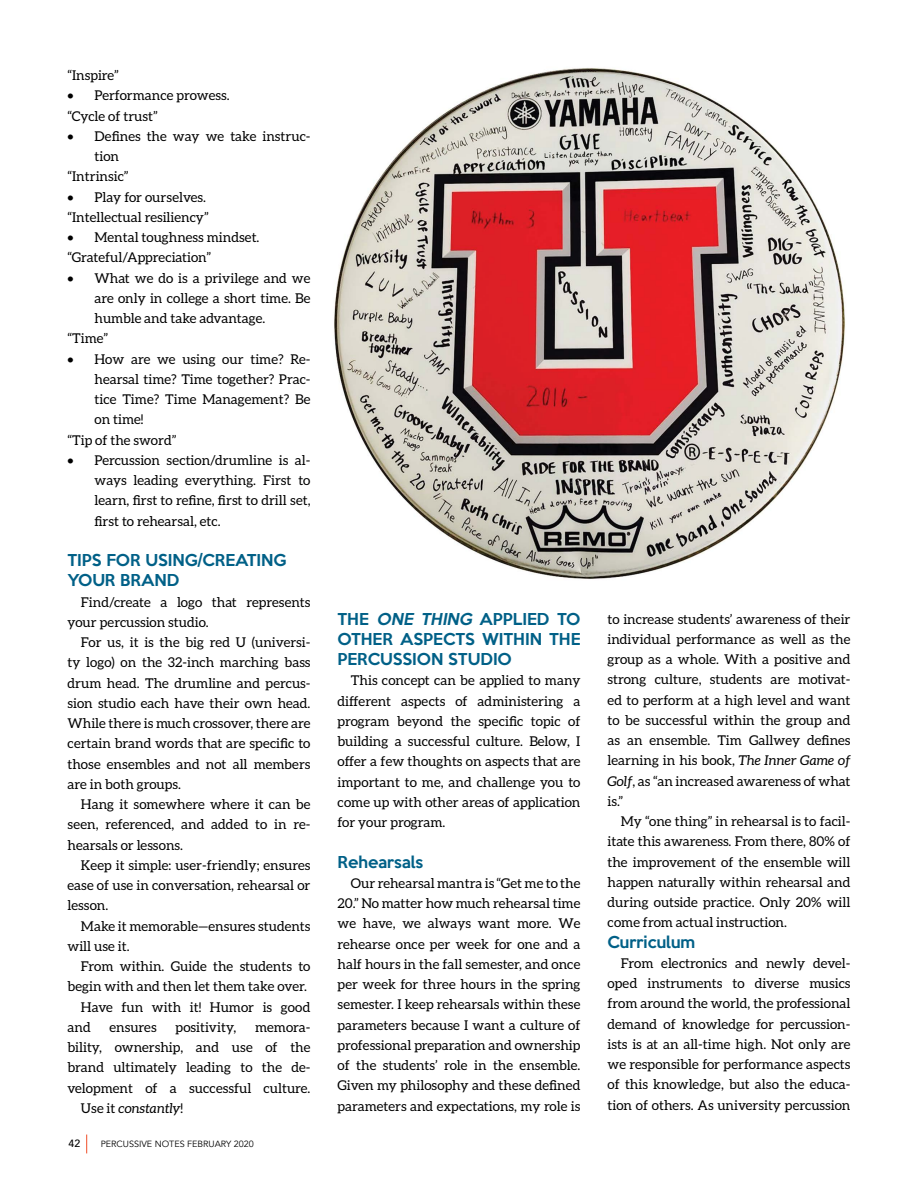
<style>
.page{position:relative;width:918px;height:1188px;background:#fff}
.page>*{position:absolute;margin:0;border:0;box-sizing:border-box;transform-origin:0 0}
.t1{font:500 15px/20.2px "Keep Calm";color:#006087}
.t2{font:13.5px/20.2px "Aleo";color:#000;text-align:justify}
.t3{font:italic 13.5px "Aleo";color:#000}
.t4{font:500 10.5px "Avenir";color:#000}
.t5{font:9px "Avenir";color:#000}
.s1{font-style:normal}
.s2{font-style:italic}
</style>
<div class="page">
<svg style="left:86px;top:1135px;width:1px;height:18px"></svg>
<img style="left:334px;top:68px;width:511px;height:511px">
<p class="t2" style="left:68px;top:65px;width:53px">“Inspire”</p>
<p class="t2" style="left:68px;top:85px;width:164px">• Performance prowess. “Cycle of trust”</p>
<p class="t2" style="left:68px;top:126px;width:245px">• Defines the way we take instruc-</p>
<p class="t2" style="left:94px;top:146px;width:26px">tion</p>
<p class="t2" style="left:68px;top:166px;width:63px">“Intrinsic”</p>
<p class="t2" style="left:68px;top:187px;width:143px">• Play for ourselves. “Intellectual resiliency”</p>
<p class="t2" style="left:68px;top:227px;width:194px">• Mental toughness mindset. “Grateful/Appreciation”</p>
<p class="t2" style="left:68px;top:268px;width:244px">• What we do is a privilege and we</p>
<p class="t2" style="left:94px;top:288px;width:218px">are only in college a short time. Be</p>
<p class="t2" style="left:94px;top:308px;width:172px">humble and take advantage.</p>
<p class="t2" style="left:68px;top:328px;width:42px">“Time”</p>
<p class="t2" style="left:68px;top:349px;width:244px">• How are we using our time? Re-</p>
<p class="t2" style="left:94px;top:369px;width:218px">hearsal time? Time together? Prac-</p>
<p class="t2" style="left:94px;top:389px;width:218px">tice Time? Time Management? Be</p>
<p class="t2" style="left:94px;top:409px;width:51px">on time!</p>
<p class="t2" style="left:68px;top:430px;width:110px">“Tip of the sword”</p>
<p class="t2" style="left:94px;top:450px;width:218px;text-indent:-27px">• Percussion section/drumline is al&shy;ways leading everything. First to learn, first to refine, first to drill set, first to rehearsal, etc.</p>
<p class="t1" style="left:68px;top:549px;width:221px">TIPS FOR USING/CREATING<br>YOUR BRAND</p>
<p class="t2" style="left:68px;top:592px;width:245px;text-indent:13px">Find/create a logo that represents your percussion studio.</p>
<p class="t2" style="left:68px;top:632px;width:245px;text-indent:13px">For us, it is the big red U (universi&shy;ty logo) on the 32-inch marching bass drum head. The drumline and percus&shy;sion studio each have their own head.<br>While there is much crossover, there are certain brand words that are specific to those ensembles and not all members are in both groups.</p>
<p class="t2" style="left:68px;top:794px;width:245px;text-indent:13px">Hang it somewhere where it can be seen, referenced, and added to in re&shy;hearsals or lessons.</p>
<p class="t2" style="left:68px;top:855px;width:245px;text-indent:13px">Keep it simple: user-friendly; ensures ease of use in conversation, rehearsal or lesson.</p>
<p class="t2" style="left:68px;top:916px;width:245px;text-indent:13px">Make it memorable—ensures students will use it.</p>
<p class="t2" style="left:81px;top:956px;width:231px">From within. Guide the students to</p>
<p class="t2" style="left:68px;top:976px;width:241px">begin with and then let them take over.</p>
<p class="t2" style="left:81px;top:997px;width:231px">Have fun with it! Humor is good</p>
<p class="t2" style="left:68px;top:1017px;width:25px">and</p>
<p class="t2" style="left:110px;top:1017px;width:49px">ensures</p>
<p class="t2" style="left:175px;top:1017px;width:62px">positivity,</p>
<p class="t2" style="left:255px;top:1017px;width:57px">memora-</p>
<p class="t2" style="left:68px;top:1037px;width:245px">bility, ownership, and use of the</p>
<p class="t2" style="left:68px;top:1057px;width:245px">brand ultimately leading to the de-</p>
<p class="t2" style="left:68px;top:1078px;width:245px">velopment of a successful culture.</p>
<p class="t3" style="left:81px;top:1101px;width:104px"><span class="s1">Use it</span> constantly<span class="s1">!</span></p>
<p class="t4" style="left:69px;top:1135px;width:13px">42</p>
<p class="t5" style="left:101px;top:1139px;width:155px">PERCUSSIVE NOTES FEBRUARY 2020</p>
<p class="t1" style="left:337px;top:607px;width:245px;text-align:justify">THE <span class="s2">ONE THING</span> APPLIED TO OTHER ASPECTS WITHIN THE PERCUSSION STUDIO</p>
<p class="t2" style="left:338px;top:670px;width:245px;text-indent:13px">This concept can be applied to many different aspects of administering a program beyond the specific topic of building a successful culture. Below, I offer a few thoughts on aspects that are important to me, and challenge you to come up with other areas of application for your program.</p>
<p class="t1" style="left:338px;top:850px;width:87px">Rehearsals</p>
<p class="t2" style="left:338px;top:873px;width:245px;text-indent:13px">Our rehearsal mantra is “Get me to the 20.” No matter how much rehearsal time we have, we always want more. We rehearse once per week for one and a half hours in the fall semester, and once per week for three hours in the spring semester. I keep rehearsals within these parameters because I want a culture of professional preparation and ownership of the students’ role in the ensemble.<br>Given my philosophy and these defined parameters and expectations, my role is</p>
<p class="t2" style="left:608px;top:608px;width:245px">to increase students’ awareness of their individual performance as well as the group as a whole. With a positive and strong culture, students are motivat&shy;ed to perform at a high level and want to be successful within the group and as an ensemble. Tim Gallwey defines learning in his book, <span class="s2">The Inner Game of Golf</span>, as “an increased awareness of what is.”</p>
<p class="t2" style="left:608px;top:811px;width:245px;text-indent:13px">My “one thing” in rehearsal is to facil&shy;itate this awareness. From there, 80% of the improvement of the ensemble will happen naturally within rehearsal and during outside practice. Only 20% will come from actual instruction.</p>
<p class="t1" style="left:608px;top:930px;width:89px">Curriculum</p>
<p class="t2" style="left:608px;top:953px;width:245px;text-indent:13px">From electronics and newly devel&shy;oped instruments to diverse musics from around the world, the professional demand of knowledge for percussion&shy;ists is at an all-time high. Not only are we responsible for performance aspects of this knowledge, but also the educa&shy;tion of others. As university percussion</p>
</div>
